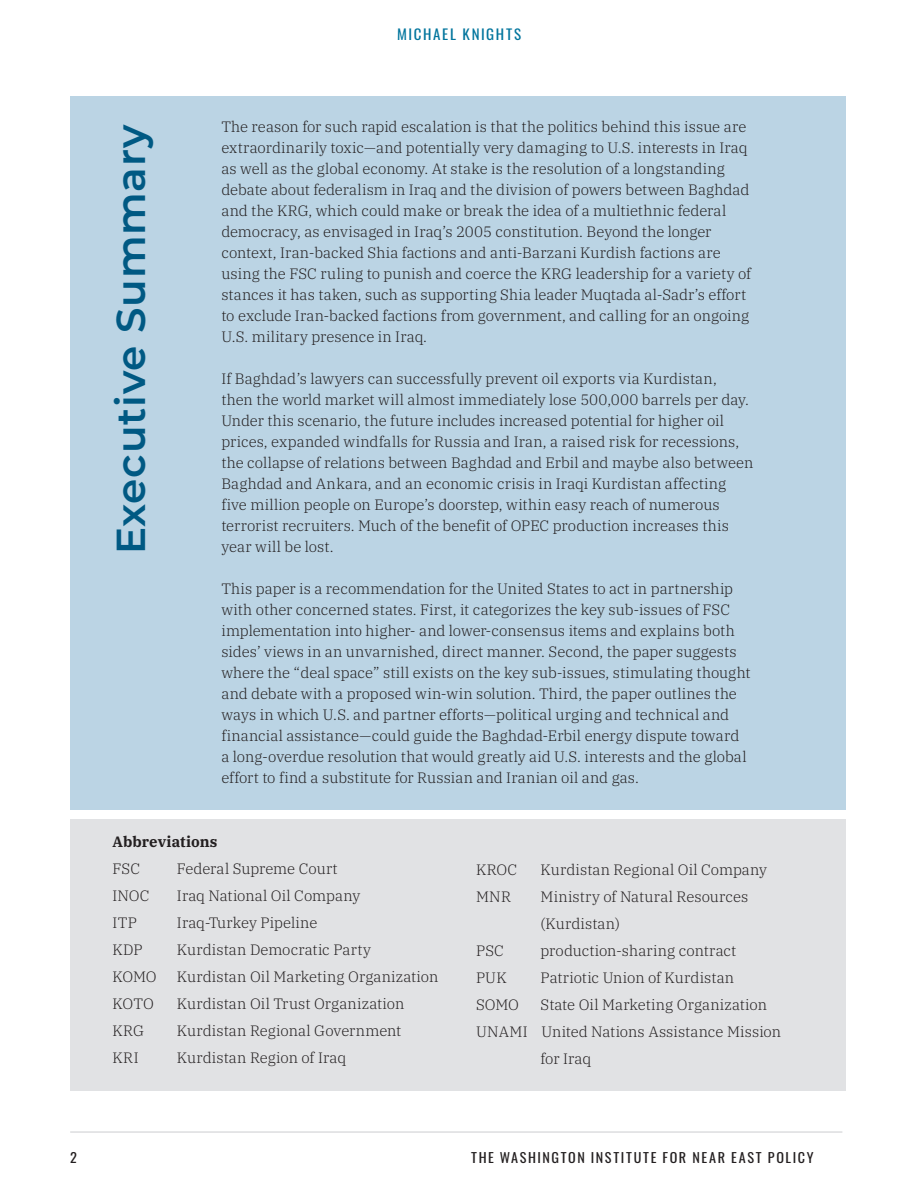
<style>
.page{position:relative;width:918px;height:1188px;background:#fff}
.page>*{position:absolute;margin:0;border:0;box-sizing:border-box;transform-origin:0 0}
.main_title{font:600 40.5px "Montserrat";letter-spacing:.02em;color:#005983}
.Body_text{font:300 15px/21px "IBM Plex Serif";letter-spacing:.005em;color:#231f20}
.Body_text-2{font:700 15px "IBM Plex Serif";letter-spacing:.005em;color:#231f20}
.t1{font:14.25px "Oswald";letter-spacing:.11em;color:#02759d;scale:1.05 1}
.t2{font:13.5px "Oswald";letter-spacing:.115em;color:#231f20;scale:1.05 1}
</style>
<div class="page">
<hr style="left:70px;top:1131px;width:772px;height:2px;background:#dcdddf">
<div style="left:70px;top:96px;width:776px;height:713px;background:#bbd4e4"></div>
<div style="left:70px;top:820px;width:776px;height:271px;background:#e1e2e4"></div>
<p class="main_title" style="left:102px;top:554px;width:433px;rotate:-90deg">Executive Summary</p>
<p class="t1" style="left:397px;top:22px;width:120px">MICHAEL KNIGHTS</p>
<p class="Body_text" style="left:221px;top:115px;width:531px">The reason for such rapid escalation is that the politics behind this issue are extraordinarily toxic—and potentially very damaging to U.S. interests in Iraq as well as the global economy. At stake is the resolution of a longstanding debate about federalism in Iraq and the division of powers between Baghdad and the KRG, which could make or break the idea of a multiethnic federal democracy, as envisaged in Iraq’s 2005 constitution. Beyond the longer context, Iran-backed Shia factions and anti-Barzani Kurdish factions are using the FSC ruling to punish and coerce the KRG leadership for a variety of stances it has taken, such as supporting Shia leader Muqtada al-Sadr’s effort to exclude Iran-backed factions from government, and calling for an ongoing U.S. military presence in Iraq.</p>
<p class="Body_text" style="left:221px;top:367px;width:533px">If Baghdad’s lawyers can successfully prevent oil exports via Kurdistan,<br>then the world market will almost immediately lose 500,000 barrels per day.<br>Under this scenario, the future includes increased potential for higher oil prices, expanded windfalls for Russia and Iran, a raised risk for recessions, the collapse of relations between Baghdad and Erbil and maybe also between Baghdad and Ankara, and an economic crisis in Iraqi Kurdistan affecting five million people on Europe’s doorstep, within easy reach of numerous terrorist recruiters. Much of the benefit of OPEC production increases this year will be lost.</p>
<p class="Body_text" style="left:221px;top:577px;width:531px">This paper is a recommendation for the United States to act in partnership with other concerned states. First, it categorizes the key sub-issues of FSC implementation into higher- and lower-consensus items and explains both sides’ views in an unvarnished, direct manner. Second, the paper suggests where the “deal space” still exists on the key sub-issues, stimulating thought and debate with a proposed win-win solution. Third, the paper outlines the ways in which U.S. and partner efforts—political urging and technical and financial assistance—could guide the Baghdad-Erbil energy dispute toward a long-overdue resolution that would greatly aid U.S. interests and the global effort to find a substitute for Russian and Iranian oil and gas.</p>
<p class="Body_text-2" style="left:112px;top:829px;width:107px">Abbreviations</p>
<p class="Body_text" style="left:112px;top:857px;width:29px">FSC</p>
<p class="Body_text" style="left:177px;top:857px;width:162px">Federal Supreme Court</p>
<p class="Body_text" style="left:112px;top:884px;width:39px">INOC</p>
<p class="Body_text" style="left:177px;top:884px;width:185px">Iraq National Oil Company</p>
<p class="Body_text" style="left:112px;top:911px;width:26px">ITP</p>
<p class="Body_text" style="left:177px;top:911px;width:142px">Iraq-Turkey Pipeline</p>
<p class="Body_text" style="left:112px;top:938px;width:32px">KDP</p>
<p class="Body_text" style="left:177px;top:938px;width:196px">Kurdistan Democratic Party</p>
<p class="Body_text" style="left:112px;top:965px;width:46px">KOMO</p>
<p class="Body_text" style="left:177px;top:965px;width:263px">Kurdistan Oil Marketing Organization</p>
<p class="Body_text" style="left:112px;top:992px;width:43px">KOTO</p>
<p class="Body_text" style="left:177px;top:992px;width:229px">Kurdistan Oil Trust Organization</p>
<p class="Body_text" style="left:112px;top:1019px;width:33px">KRG</p>
<p class="Body_text" style="left:177px;top:1019px;width:226px">Kurdistan Regional Government</p>
<p class="Body_text" style="left:112px;top:1046px;width:28px">KRI</p>
<p class="Body_text" style="left:177px;top:1046px;width:171px">Kurdistan Region of Iraq</p>
<p class="Body_text" style="left:476px;top:858px;width:43px">KROC</p>
<p class="Body_text" style="left:541px;top:858px;width:228px">Kurdistan Regional Oil Company</p>
<p class="Body_text" style="left:476px;top:885px;width:36px">MNR</p>
<p class="Body_text" style="left:541px;top:882px;width:209px;line-height:27px">Ministry of Natural Resources (Kurdistan)</p>
<p class="Body_text" style="left:476px;top:939px;width:29px">PSC</p>
<p class="Body_text" style="left:541px;top:939px;width:197px">production-sharing contract</p>
<p class="Body_text" style="left:476px;top:966px;width:32px">PUK</p>
<p class="Body_text" style="left:541px;top:966px;width:195px">Patriotic Union of Kurdistan</p>
<p class="Body_text" style="left:476px;top:993px;width:44px">SOMO</p>
<p class="Body_text" style="left:541px;top:993px;width:228px">State Oil Marketing Organization</p>
<p class="Body_text" style="left:541px;top:1017px;width:242px;line-height:27px;text-indent:-64px">UNAMI United Nations Assistance Mission for Iraq</p>
<p class="t2" style="left:70px;top:1145px;width:8px">2</p>
<p class="t2" style="left:471px;top:1145px;width:328px">THE WASHINGTON INSTITUTE FOR NEAR EAST POLICY</p>
</div>
